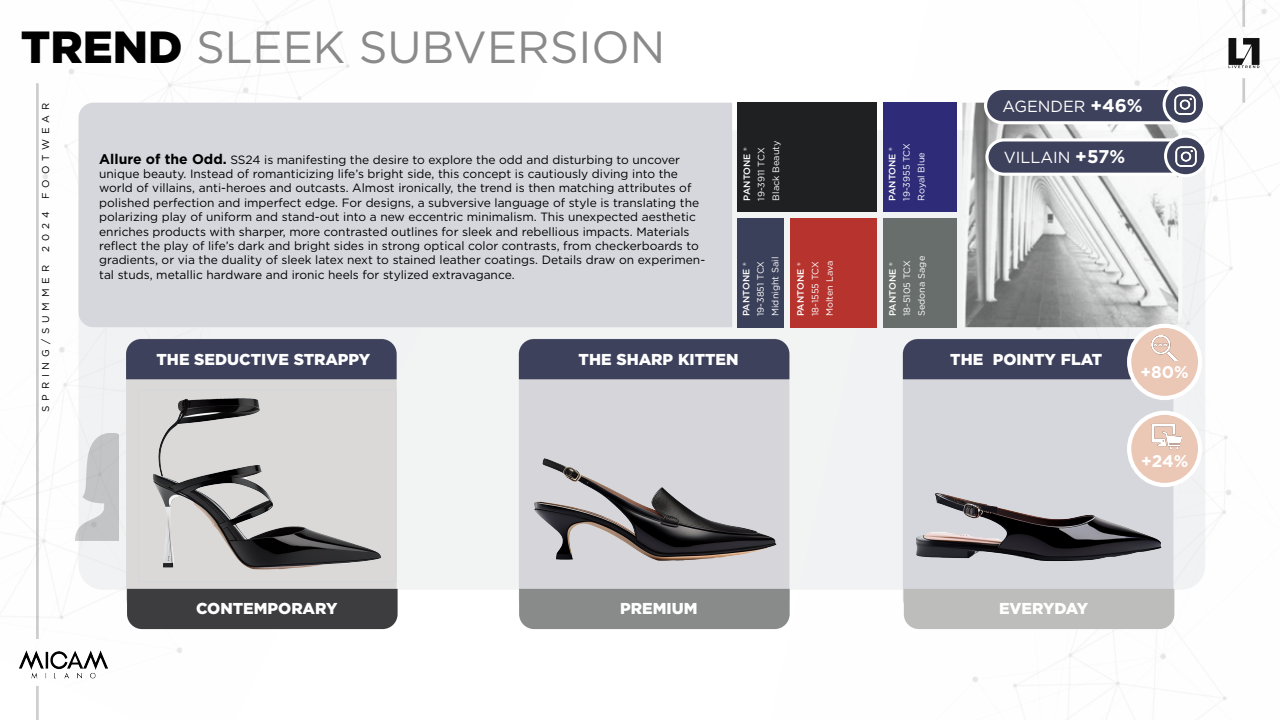
<style>
.page{position:relative;width:1280px;height:720px;background:#fff}
.page>*{position:absolute;margin:0;border:0;box-sizing:border-box;transform-origin:0 0}
.t1{font:45px "Gotham";color:#8a8a8a}
.t2{font:700 16.9px "Gotham";color:#fff}
.t3{font:16.1px "Gotham";color:#fff}
.t4{font:900 15.8px "Gotham";color:#fff}
.t5{font:12px/14.4px "Gotham";color:#000}
.t6{font:9.9px "Gotham";letter-spacing:.5em;color:#000}
.t7{font:9.2px "Gotham";color:#fff}
.t8{font:500 9.2px "Gotham";color:#fff}
.s1{font-weight:900;color:#000}
.s2{font-weight:700;font-size:14px}
.s3{font-weight:700;font-size:18.4px}
</style>
<div class="page">
<img style="left:766px;top:0;width:508px;height:719px">
<img style="left:2px;top:4px;width:581px;height:716px">
<img style="left:2px;top:641px;width:127px;height:47px">
<div style="left:79px;top:130px;width:1126px;height:460px;background:#f2f3f3;border-radius:24px"></div>
<div style="left:79px;top:103px;width:653px;height:224px;background:#d6d7dc"></div>
<img style="left:962px;top:103px;width:220px;height:224px">
<img style="left:76px;top:434px;width:42px;height:107px">
<div style="left:737px;top:103px;width:140px;height:109px;background:#1e2021"></div>
<div style="left:883px;top:103px;width:74px;height:109px;background:#2e2c79"></div>
<div style="left:883px;top:218px;width:74px;height:109px;background:#686e6c"></div>
<div style="left:790px;top:218px;width:87px;height:109px;background:#b6332e"></div>
<div style="left:737px;top:218px;width:47px;height:109px;background:#3a4059"></div>
<div style="left:987px;top:140px;width:214px;height:34px;background:#3d415c;border-radius:17px"></div>
<div style="left:985px;top:138px;width:217px;height:38px;border:3px solid #fff;border-radius:17px"></div>
<svg style="left:1166px;top:136px;width:40px;height:40px"></svg>
<div style="left:1164px;top:135px;width:43px;height:42px;border:3px solid #fff;border-radius:50%"></div>
<img style="left:1174px;top:144px;width:25px;height:24px">
<div style="left:986px;top:88px;width:213px;height:35px;background:#3d415c;border-radius:17px"></div>
<div style="left:984px;top:87px;width:217px;height:37px;border:3px solid #fff;border-radius:17px"></div>
<svg style="left:1164px;top:85px;width:40px;height:39px"></svg>
<div style="left:1163px;top:83px;width:43px;height:43px;border:3px solid #fff;border-radius:50%"></div>
<img style="left:1172px;top:93px;width:25px;height:24px">
<div style="left:126px;top:339px;width:271px;height:274px;background:#dad9d8;border-radius:15px"></div>
<div style="left:126px;top:339px;width:271px;height:40px;background:#3d415c"></div>
<div style="left:519px;top:339px;width:270px;height:274px;background:#d6d6da;border-radius:15px"></div>
<div style="left:519px;top:339px;width:270px;height:40px;background:#3d415c"></div>
<div style="left:903px;top:339px;width:270px;height:274px;background:#d6d7dc;border-radius:15px"></div>
<div style="left:903px;top:339px;width:234px;height:40px;background:#3d415c"></div>
<img style="left:153px;top:398px;width:229px;height:172px">
<img style="left:534px;top:458px;width:243px;height:103px">
<img style="left:916px;top:410px;width:250px;height:151px">
<div style="left:127px;top:589px;width:271px;height:40px;background:#3d3c3e"></div>
<div style="left:519px;top:589px;width:271px;height:40px;background:#898a8a"></div>
<div style="left:904px;top:589px;width:270px;height:40px;background:#bdbdbc"></div>
<div style="left:1129px;top:326px;width:71px;height:72px;background:#ebc7b5;border-radius:50%"></div>
<div style="left:1127px;top:324px;width:75px;height:76px;border:4px solid #fff;border-radius:50%"></div>
<img style="left:1152px;top:336px;width:26px;height:24px">
<div style="left:1129px;top:413px;width:71px;height:72px;background:#ebc7b5;border-radius:50%"></div>
<div style="left:1127px;top:411px;width:75px;height:76px;border:4px solid #fff;border-radius:50%"></div>
<img style="left:1152px;top:423px;width:29px;height:27px">
<p class="t1" style="left:21px;top:18px;width:646px"><span class="s1">TREND</span> SLEEK SUBVERSION</p>
<p class="t6" style="left:39px;top:199px;width:98px;rotate:-90deg">FOOTWEAR</p>
<p class="t6" style="left:39px;top:252px;width:42px;rotate:-90deg">2024</p>
<p class="t6" style="left:39px;top:412px;width:149px;rotate:-90deg">SPRING/SUMMER</p>
<p class="t5" style="left:99px;top:152px;width:608px"><span class="s2">Allure of the Odd.</span> SS24 is manifesting the desire to explore the odd and disturbing to uncover unique beauty. Instead of romanticizing life’s bright side, this concept is cautiously diving into the world of villains, anti-heroes and outcasts. Almost ironically, the trend is then matching attributes of polished perfection and imperfect edge. For designs, a subversive language of style is translating the polarizing play of uniform and stand-out into a new eccentric minimalism. This unexpected aesthetic enriches products with sharper, more contrasted outlines for sleek and rebellious impacts. Materials reflect the play of life’s dark and bright sides in strong optical color contrasts, from checkerboards to gradients, or via the duality of sleek latex next to stained leather coatings. Details draw on experimen&shy;tal studs, metallic hardware and ironic heels for stylized extravagance.</p>
<p class="t8" style="left:741px;top:201px;width:55px;rotate:-90deg">PANTONE ®</p>
<p class="t7" style="left:755px;top:201px;width:54px;rotate:-90deg">19-3911 TCX</p>
<p class="t7" style="left:770px;top:201px;width:61px;rotate:-90deg">Black Beauty</p>
<p class="t8" style="left:886px;top:201px;width:55px;rotate:-90deg">PANTONE ®</p>
<p class="t7" style="left:901px;top:201px;width:59px;rotate:-90deg">19-3955 TCX</p>
<p class="t7" style="left:915px;top:201px;width:50px;rotate:-90deg">Royal Blue</p>
<p class="t8" style="left:740px;top:316px;width:55px;rotate:-90deg">PANTONE ®</p>
<p class="t7" style="left:755px;top:316px;width:57px;rotate:-90deg">19-3851 TCX</p>
<p class="t7" style="left:769px;top:316px;width:61px;rotate:-90deg">Midnight Sail</p>
<p class="t8" style="left:795px;top:316px;width:55px;rotate:-90deg">PANTONE ®</p>
<p class="t7" style="left:809px;top:316px;width:56px;rotate:-90deg">18-1555 TCX</p>
<p class="t7" style="left:824px;top:316px;width:57px;rotate:-90deg">Molten Lava</p>
<p class="t8" style="left:887px;top:316px;width:55px;rotate:-90deg">PANTONE ®</p>
<p class="t7" style="left:901px;top:316px;width:57px;rotate:-90deg">18-5105 TCX</p>
<p class="t7" style="left:916px;top:316px;width:62px;rotate:-90deg">Sedona Sage</p>
<p class="t3" style="left:1002px;top:96px;width:142px">AGENDER <span class="s3">+46%</span></p>
<p class="t3" style="left:1004px;top:147px;width:123px">VILLAIN <span class="s3">+57%</span></p>
<p class="t4" style="left:157px;top:348px;width:215px">THE SEDUCTIVE STRAPPY</p>
<p class="t4" style="left:579px;top:348px;width:162px">THE SHARP KITTEN</p>
<p class="t4" style="left:950px;top:348px;width:154px">THE POINTY FLAT</p>
<p class="t2" style="left:1140px;top:360px;width:50px">+80%</p>
<p class="t2" style="left:1141px;top:450px;width:49px">+24%</p>
<p class="t4" style="left:196px;top:598px;width:143px">CONTEMPORARY</p>
<p class="t4" style="left:620px;top:598px;width:79px">PREMIUM</p>
<p class="t4" style="left:999px;top:598px;width:91px">EVERYDAY</p>
</div>
